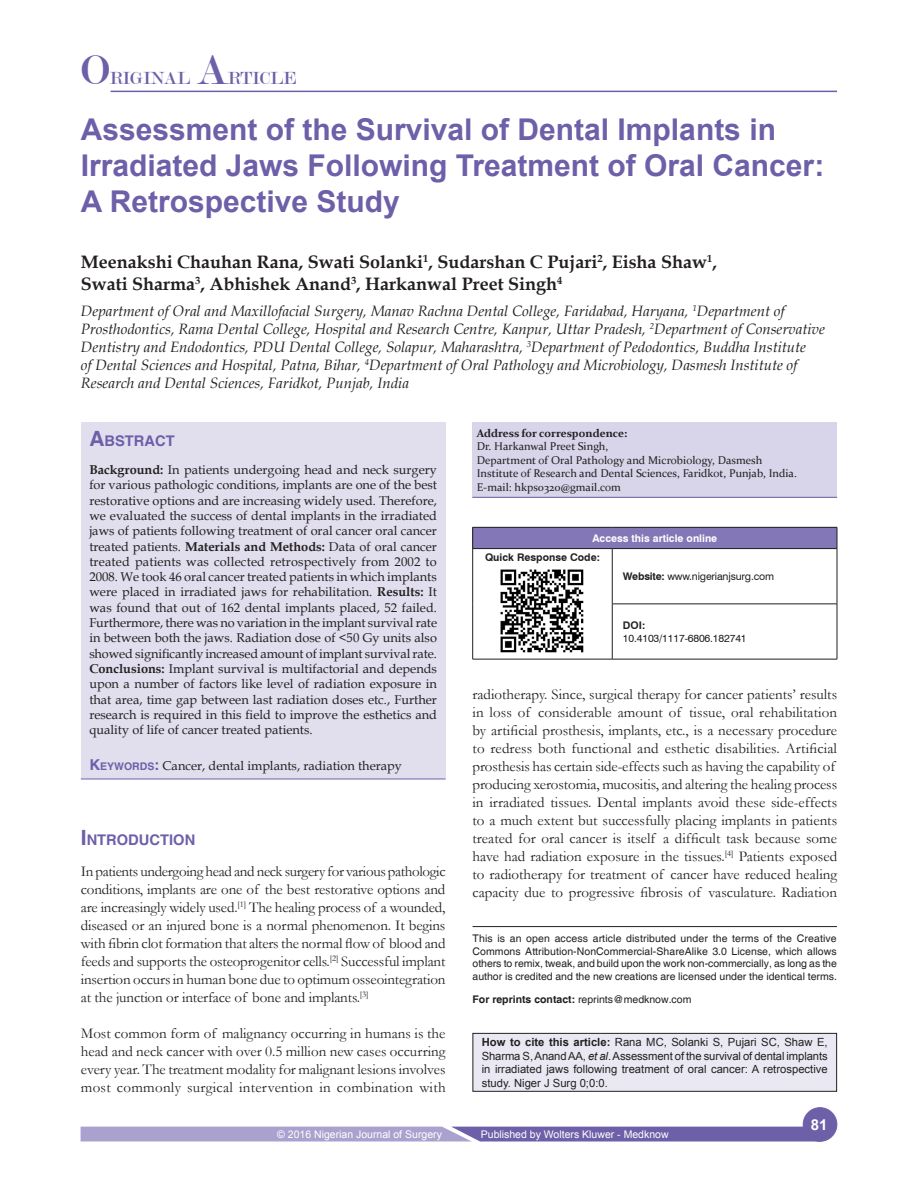
<style>
.page{position:relative;width:918px;height:1188px;background:#fff}
.page>*{position:absolute;margin:0;border:0;box-sizing:border-box;transform-origin:0 0}
.AH{font:45px "Modern";color:#6e5fa9}
.AT{font:700 30px/36px "Arial";color:#6e5fa9}
.AH-2{font:18.9px "Modern";color:#6e5fa9}
.AU{font:700 18px/21.6px "Book Antiqua";color:#231f20}
.TX{font:15px/18px "Garamond";color:#231f20;text-align:justify}
.AFF{font:italic 15px/18px "Book Antiqua";color:#231f20}
.Number_Page{font:700 15px "Arial";color:#fff}
.t1{font:700 14.7px "Helvetica";color:#6e5fa9}
.ABS{font:12.75px/15.3px "Book Antiqua";color:#231f20;text-align:justify}
.KWD{font:12.75px "Book Antiqua";color:#231f20}
.HIS{font:11.25px/13.5px "Arial";color:#231f20;text-align:justify}
.ADD{font:11.25px/13.5px "Constantia";color:#231f20}
.Reprint{font:10.5px/12.6px "Helvetica";color:#231f20;text-align:justify}
.RF{font:10.5px "Arial";color:#fff}
.Web{font:10.5px "Swiss 721 BT";letter-spacing:-.015em;color:#231f20}
.DOI{font:10.5px/12.6px "Swiss 721 BT";letter-spacing:-.015em;color:#231f20}
.AAO{font:700 10.5px "Swiss 721 BT";color:#fff}
.QRC{font:700 10.5px "Swiss 721 BT";color:#231f20}
.s1{font-size:21px}
.s2{font-weight:700}
.s3{font-family:"Helvetica";font-weight:700;font-size:15px;color:#6e5fa9}
.s4{font-family:"Helvetica";font-weight:700;font-size:10.5px;color:#6e5fa9}
.s5{font-style:italic}
</style>
<div class="page">
<svg style="left:81px;top:1127px;width:735px;height:14px;background:#8e83bd"></svg>
<div style="left:803px;top:1108px;width:34px;height:33px;background:#6e5fa9;border-radius:50%"></div>
<div style="left:803px;top:1107px;width:34px;height:34px;border:1px solid #6e5fa9;border-radius:50%"></div>
<div style="left:472px;top:422px;width:365px;height:75px;background:#d8d4ea"></div>
<hr style="left:472px;top:497px;width:365px;height:1px;background:#6e5fa9">
<div style="left:81px;top:422px;width:365px;height:357px;background:#e1deee"></div>
<hr style="left:81px;top:779px;width:365px;height:1px;background:#6e5fa9">
<div style="left:473px;top:527px;width:364px;height:22px;background:#8477b7"></div>
<svg style="left:837px;top:528px;width:1px;height:20px"></svg>
<hr style="left:472px;top:659px;width:140px;height:1px;background:#231f20">
<hr style="left:837px;top:549px;width:1px;height:55px;background:#231f20">
<hr style="left:837px;top:604px;width:1px;height:55px;background:#231f20">
<hr style="left:612px;top:549px;width:1px;height:55px;background:#231f20">
<hr style="left:612px;top:604px;width:225px;height:1px;background:#231f20">
<hr style="left:612px;top:604px;width:1px;height:55px;background:#231f20">
<hr style="left:472px;top:549px;width:1px;height:55px;background:#231f20">
<hr style="left:472px;top:604px;width:1px;height:55px;background:#231f20">
<hr style="left:472px;top:527px;width:140px;height:1px;background:#231f20">
<svg style="left:472px;top:528px;width:1px;height:20px"></svg>
<hr style="left:612px;top:527px;width:225px;height:1px;background:#231f20">
<hr style="left:472px;top:548px;width:140px;height:1px;background:#231f20">
<hr style="left:612px;top:548px;width:225px;height:1px;background:#231f20">
<hr style="left:612px;top:659px;width:225px;height:1px;background:#231f20">
<img style="left:500px;top:569px;width:84px;height:84px">
<hr style="left:111px;top:91px;width:726px;height:1px;background:#6e5fa9">
<div style="left:473px;top:1033px;width:364px;height:58px;background:#eae9f3"></div>
<div style="left:472px;top:1033px;width:365px;height:59px;border:1px solid #231f20"></div>
<hr style="left:473px;top:926px;width:364px;height:1px;background:#231f20">
<p class="AH" style="left:81px;top:48px;width:30px">O</p>
<p class="AH" style="left:196px;top:48px;width:32px">A</p>
<p class="AH-2" style="left:227px;top:69px;width:70px">RTICLE</p>
<p class="AH-2" style="left:109px;top:69px;width:82px">RIGINAL</p>
<p class="AT" style="left:81px;top:113px;width:745px">Assessment of the Survival of Dental Implants in<br>Irradiated Jaws Following Treatment of Oral Cancer:<br>A Retrospective Study</p>
<p class="AU" style="left:81px;top:251px;width:638px">Meenakshi Chauhan Rana, Swati Solanki<sup>1</sup>, Sudarshan C Pujari<sup>2</sup>, Eisha Shaw<sup>1</sup>,<br>Swati Sharma<sup>3</sup>, Abhishek Anand<sup>3</sup>, Harkanwal Preet Singh<sup>4</sup></p>
<p class="AFF" style="left:81px;top:302px;width:746px">Department of Oral and Maxillofacial Surgery, Manav Rachna Dental College, Faridabad, Haryana, <sup>1</sup>Department of Prosthodontics, Rama Dental College, Hospital and Research Centre, Kanpur, Uttar Pradesh, <sup>2</sup>Department of Conservative Dentistry and Endodontics, PDU Dental College, Solapur, Maharashtra, <sup>3</sup>Department of Pedodontics, Buddha Institute<br>of Dental Sciences and Hospital, Patna, Bihar, <sup>4</sup>Department of Oral Pathology and Microbiology, Dasmesh Institute of Research and Dental Sciences, Faridkot, Punjab, India</p>
<h1 class="t1" style="left:89px;top:432px;width:87px"><span class="s1">A</span>BSTRACT</h1>
<p class="ABS" style="left:89px;top:462px;width:349px"><span class="s2">Background:</span> In patients undergoing head and neck surgery for various pathologic conditions, implants are one of the best restorative options and are increasing widely used. Therefore, we evaluated the success of dental implants in the irradiated jaws of patients following treatment of oral cancer oral cancer treated patients. <span class="s2">Materials and Methods:</span> Data of oral cancer treated patients was collected retrospectively from 2002 to 2008. We took 46 oral cancer treated patients in which implants were placed in irradiated jaws for rehabilitation. <span class="s2">Results:</span> It was found that out of 162 dental implants placed, 52 failed.<br>Furthermore, there was no variation in the implant survival rate in between both the jaws. Radiation dose of &lt;50 Gy units also showed significantly increased amount of implant survival rate.<br><span class="s2">Conclusions:</span> Implant survival is multifactorial and depends upon a number of factors like level of radiation exposure in that area, time gap between last radiation doses etc., Further research is required in this field to improve the esthetics and quality of life of cancer treated patients.</p>
<p class="KWD" style="left:89px;top:757px;width:314px"><span class="s3">K</span><span class="s4">EYWORDS</span><span class="s3">:</span> Cancer, dental implants, radiation therapy</p>
<p class="ADD" style="left:477px;top:426px;width:322px"><span class="s2">Address for correspondence:<br></span>Dr. Harkanwal Preet Singh,<br>Department of Oral Pathology and Microbiology, Dasmesh Institute of Research and Dental Sciences, Faridkot, Punjab, India.<br>E‑mail: hkps0320@gmail.com</p>
<p class="AAO" style="left:592px;top:532px;width:126px">Access this article online</p>
<p class="QRC" style="left:485px;top:551px;width:116px">Quick Response Code:</p>
<p class="Web" style="left:623px;top:570px;width:153px"><span class="s2">Website:</span> www.nigerianjsurg.com</p>
<p class="DOI" style="left:623px;top:619px;width:125px"><span class="s2">DOI:<br></span>10.4103/1117-6806.182741</p>
<p class="TX" style="left:472px;top:685px;width:366px;text-align:left">radiotherapy. Since, surgical therapy for cancer patients’ results in loss of considerable amount of tissue, oral rehabilitation by artificial prosthesis, implants, etc., is a necessary procedure to redress both functional and esthetic disabilities. Artificial prosthesis has certain side‑effects such as having the capability of producing xerostomia, mucositis, and altering the healing process in irradiated tissues. Dental implants avoid these side‑effects to a much extent but successfully placing implants in patients treated for oral cancer is itself a difficult task because some have had radiation exposure in the tissues.<sup>[4]</sup> Patients exposed to radiotherapy for treatment of cancer have reduced healing capacity due to progressive fibrosis of vasculature. Radiation</p>
<h1 class="t1" style="left:81px;top:831px;width:116px"><span class="s1">I</span>NTRODUCTION</h1>
<p class="TX" style="left:81px;top:862px;width:366px">In patients undergoing head and neck surgery for various pathologic conditions, implants are one of the best restorative options and are increasingly widely used.<sup>[1]</sup> The healing process of a wounded, diseased or an injured bone is a normal phenomenon. It begins with fibrin clot formation that alters the normal flow of blood and feeds and supports the osteoprogenitor cells.<sup>[2]</sup> Successful implant insertion occurs in human bone due to optimum osseointegration at the junction or interface of bone and implants.<sup>[3]</sup></p>
<p class="TX" style="left:81px;top:1024px;width:366px">Most common form of malignancy occurring in humans is the head and neck cancer with over 0.5 million new cases occurring every year. The treatment modality for malignant lesions involves most commonly surgical intervention in combination with</p>
<p class="Reprint" style="left:473px;top:932px;width:366px">This is an open access article distributed under the terms of the Creative Commons Attribution‑NonCommercial‑ShareAlike 3.0 License, which allows others to remix, tweak, and build upon the work non‑commercially, as long as the author is credited and the new creations are licensed under the identical terms.</p>
<p class="Reprint" style="left:473px;top:993px;width:220px"><span class="s2">For reprints contact:</span> reprints@medknow.com</p>
<p class="HIS" style="left:482px;top:1036px;width:347px"><span class="s2">How to cite this article:</span> Rana MC, Solanki S, Pujari SC, Shaw E, Sharma S, Anand AA, <span class="s5">et al</span>. Assessment of the survival of dental implants in irradiated jaws following treatment of oral cancer: A retrospective study. Niger J Surg 0;0:0.</p>
<p class="RF" style="left:277px;top:1127px;width:166px">© 2016 Nigerian Journal of Surgery</p>
<p class="RF" style="left:481px;top:1127px;width:189px">Published by Wolters Kluwer ‑ Medknow</p>
<p class="Number_Page" style="left:811px;top:1115px;width:18px">81</p>
</div>
